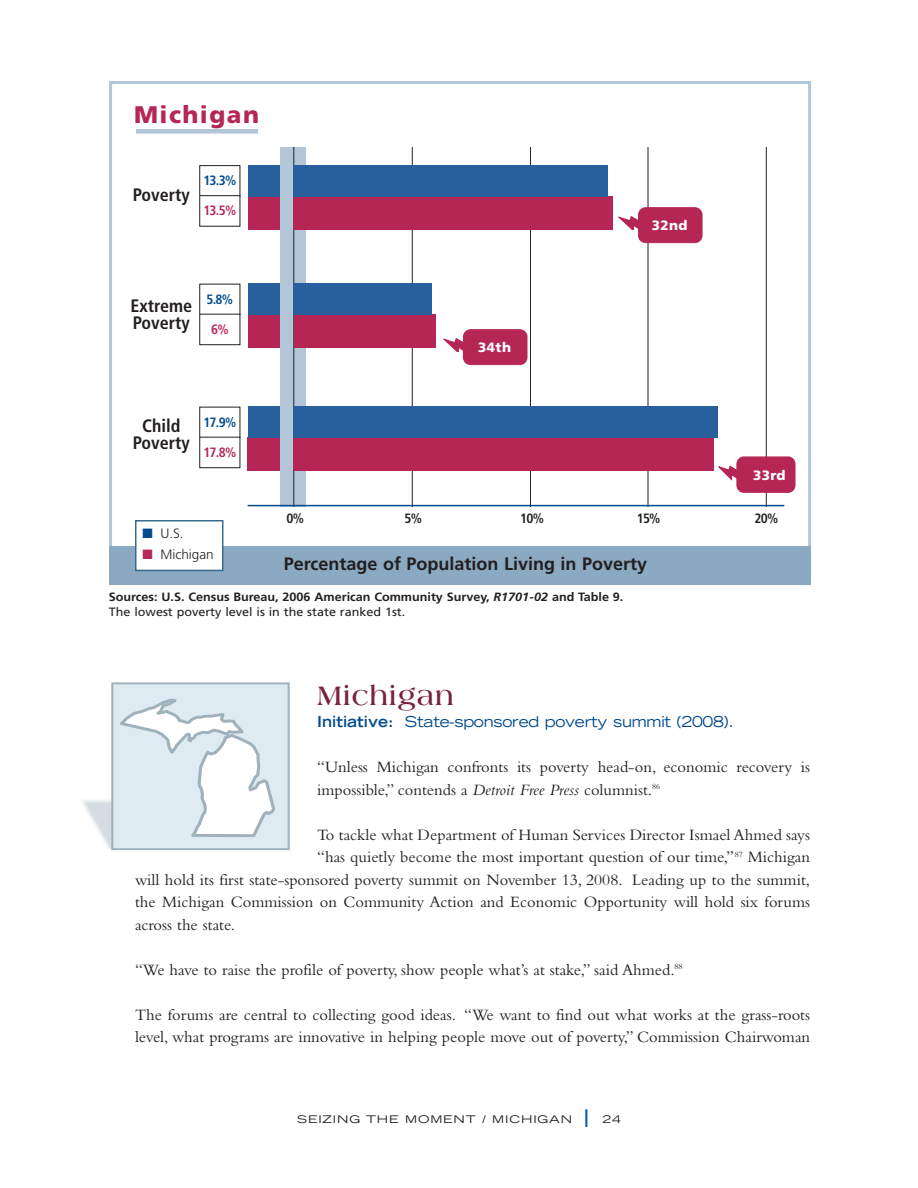
<style>
.page{position:relative;width:918px;height:1188px;background:#fff}
.page>*{position:absolute;margin:0;border:0;box-sizing:border-box;transform-origin:0 0}
.t1{font:700 28.5px "Americana";letter-spacing:.03em;color:#79223f}
.t2{font:900 24px "Frutiger";letter-spacing:.06em;color:#b62654}
.t3{font:700 condensed 18px/16.5px "Frutiger";color:#231f20}
.t4{font:700 18px "Frutiger";color:#231f20}
.t5{font:16.5px/22.5px "Bembo";color:#231f20}
.t6{font:expanded 15px "Trade Gothic LH";letter-spacing:-.015em;color:#004a8d}
.t7{font:300 13.5px "Frutiger";color:#231f20}
.t8{font:700 condensed 13.5px "Frutiger";color:#004a8d}
.t9{font:700 condensed 13.5px "Frutiger";color:#231f20}
.t10{font:900 13.5px "Frutiger";letter-spacing:.03em;color:#fff}
.t11{font:700 condensed 13.5px "Frutiger";color:#b62654}
.t12{font:700 12px/14.4px "Frutiger";color:#231f20;scale:1.05 1}
.t13{font:expanded 10.5px "Trade Gothic LH";letter-spacing:.07em;color:#231f20;scale:1.15 1}
.s1{color:#004a8d}
.s2{color:#b62654}
.s3{font-style:italic}
.s4{font-weight:400}
.s5{font-weight:700}
</style>
<div class="page">
<div style="left:248px;top:314px;width:37px;height:34px;background:#b62654"></div>
<div style="left:109px;top:546px;width:702px;height:38px;background:#8ba9c1"></div>
<div style="left:136px;top:521px;width:87px;height:49px;background:#fff"></div>
<div style="left:135px;top:520px;width:88px;height:51px;border:2px solid #346d8f"></div>
<div style="left:248px;top:437px;width:36px;height:34px;background:#b62654"></div>
<div style="left:248px;top:407px;width:35px;height:31px;background:#27609d"></div>
<div style="left:199px;top:437px;width:41px;height:31px;border:1px solid #231f20"></div>
<div style="left:248px;top:284px;width:35px;height:31px;background:#27609d"></div>
<div style="left:248px;top:196px;width:37px;height:34px;background:#b62654"></div>
<div style="left:248px;top:165px;width:35px;height:32px;background:#27609d"></div>
<div style="left:280px;top:134px;width:26px;height:375px;background:#b2c6d8"></div>
<hr style="left:293px;top:125px;width:1px;height:401px;background:#231f20">
<hr style="left:412px;top:125px;width:1px;height:401px;background:#231f20">
<hr style="left:530px;top:125px;width:1px;height:401px;background:#231f20">
<hr style="left:648px;top:125px;width:1px;height:401px;background:#231f20">
<hr style="left:766px;top:125px;width:1px;height:401px;background:#231f20">
<div style="left:294px;top:196px;width:319px;height:34px;background:#b62654"></div>
<div style="left:199px;top:165px;width:41px;height:32px;border:1px solid #231f20"></div>
<div style="left:199px;top:195px;width:41px;height:32px;border:1px solid #231f20"></div>
<div style="left:274px;top:113px;width:509px;height:34px;background:#fff"></div>
<div style="left:279px;top:507px;width:496px;height:29px;background:#fff"></div>
<hr style="left:248px;top:505px;width:536px;height:1px;background:#004a8d">
<div style="left:294px;top:314px;width:142px;height:34px;background:#b62654"></div>
<div style="left:199px;top:314px;width:41px;height:31px;border:1px solid #231f20"></div>
<div style="left:294px;top:437px;width:420px;height:34px;background:#b62654"></div>
<div style="left:136px;top:129px;width:122px;height:5px;background:#b2c6d8"></div>
<div style="left:294px;top:284px;width:138px;height:31px;background:#27609d"></div>
<div style="left:294px;top:165px;width:314px;height:32px;background:#27609d"></div>
<div style="left:294px;top:407px;width:424px;height:31px;background:#27609d"></div>
<div style="left:639px;top:208px;width:63px;height:35px;background:#b62654;border-radius:7px"></div>
<div style="left:638px;top:207px;width:64px;height:36px;border:1px solid #b62654;border-radius:7px"></div>
<svg style="left:619px;top:214px;width:21px;height:20px"></svg>
<div style="left:464px;top:330px;width:63px;height:35px;background:#b62654;border-radius:7px"></div>
<div style="left:463px;top:329px;width:64px;height:36px;border:1px solid #b62654;border-radius:7px"></div>
<svg style="left:444px;top:336px;width:21px;height:20px"></svg>
<div style="left:737px;top:457px;width:58px;height:35px;background:#b62654;border-radius:7px"></div>
<div style="left:736px;top:456px;width:60px;height:37px;border:1px solid #b62654;border-radius:7px"></div>
<svg style="left:718px;top:464px;width:20px;height:18px"></svg>
<img style="left:82px;top:800px;width:29px;height:49px">
<div style="left:112px;top:683px;width:177px;height:166px;background:#deebf2"></div>
<div style="left:111px;top:682px;width:179px;height:168px;border:2px solid #9fb2bc"></div>
<svg style="left:120px;top:698px;width:155px;height:139px"></svg>
<h2 class="t2" style="left:134px;top:105px;width:126px">Michigan</h2>
<p class="t3" style="left:133px;top:188px;width:59px">Poverty</p>
<p class="t8" style="left:203px;top:175px;width:35px">13.3%</p>
<p class="t11" style="left:203px;top:205px;width:35px">13.5%</p>
<p class="t8" style="left:207px;top:294px;width:28px">5.8%</p>
<p class="t3" style="left:130px;top:299px;width:100px">Extreme<br>Poverty <sub>6%</sub></p>
<p class="t8" style="left:203px;top:417px;width:35px">17.9%</p>
<p class="t3" style="left:133px;top:419px;width:105px;text-indent:9px">Child<br>Poverty <sub>17.8%</sub></p>
<p class="t10" style="left:478px;top:342px;width:34px">34th</p>
<p class="t10" style="left:652px;top:220px;width:37px">32nd</p>
<p class="t10" style="left:753px;top:470px;width:34px">33rd</p>
<p class="t9" style="left:287px;top:513px;width:19px">0%</p>
<p class="t9" style="left:404px;top:513px;width:19px">5%</p>
<p class="t9" style="left:520px;top:513px;width:25px">10%</p>
<p class="t9" style="left:755px;top:513px;width:25px">20%</p>
<p class="t9" style="left:637px;top:513px;width:25px">15%</p>
<p class="t7" style="left:142px;top:528px;width:43px"><span class="s1">■</span> U.S.</p>
<p class="t7" style="left:142px;top:549px;width:73px"><span class="s2">■</span> Michigan</p>
<p class="t4" style="left:284px;top:556px;width:365px">Percentage of Population Living in Poverty</p>
<p class="t12" style="left:109px;top:591px;width:492px">Sources: U.S. Census Bureau, 2006 American Community Survey, <span class="s3">R1701-02</span> and Table 9.<br><span class="s4">The lowest poverty level is in the state ranked 1st.</span></p>
<h1 class="t1" style="left:317px;top:684px;width:138px">Michigan</h1>
<p class="t6" style="left:317px;top:716px;width:418px"><span class="s5">Initiative:</span> State-sponsored poverty summit (2008).</p>
<p class="t5" style="left:317px;top:757px;width:494px">“Unless Michigan confronts its poverty head-on, economic recovery is impossible,” contends a <span class="s3">Detroit Free Press</span> columnist.<sup>86</sup></p>
<p class="t5" style="left:317px;top:825px;width:494px">To tackle what Department of Human Services Director Ismael Ahmed says</p>
<p class="t5" style="left:317px;top:847px;width:494px">“has quietly become the most important question of our time,”<sup>87</sup> Michigan</p>
<p class="t5" style="left:135px;top:870px;width:677px">will hold its first state-sponsored poverty summit on November 13, 2008. Leading up to the summit,</p>
<p class="t5" style="left:135px;top:892px;width:677px">the Michigan Commission on Community Action and Economic Opportunity will hold six forums</p>
<p class="t5" style="left:135px;top:915px;width:102px">across the state.</p>
<p class="t5" style="left:135px;top:960px;width:549px">“We have to raise the profile of poverty, show people what’s at stake,” said Ahmed.<sup>88</sup></p>
<p class="t5" style="left:135px;top:1005px;width:677px">The forums are central to collecting good ideas. “We want to find out what works at the grass-roots level, what programs are innovative in helping people move out of poverty,” Commission Chairwoman</p>
<p class="t13" style="left:297px;top:1115px;width:241px">SEIZING THE MOMENT / MICHIGAN</p>
<p class="t13" style="left:602px;top:1115px;width:17px">24</p>
</div>
